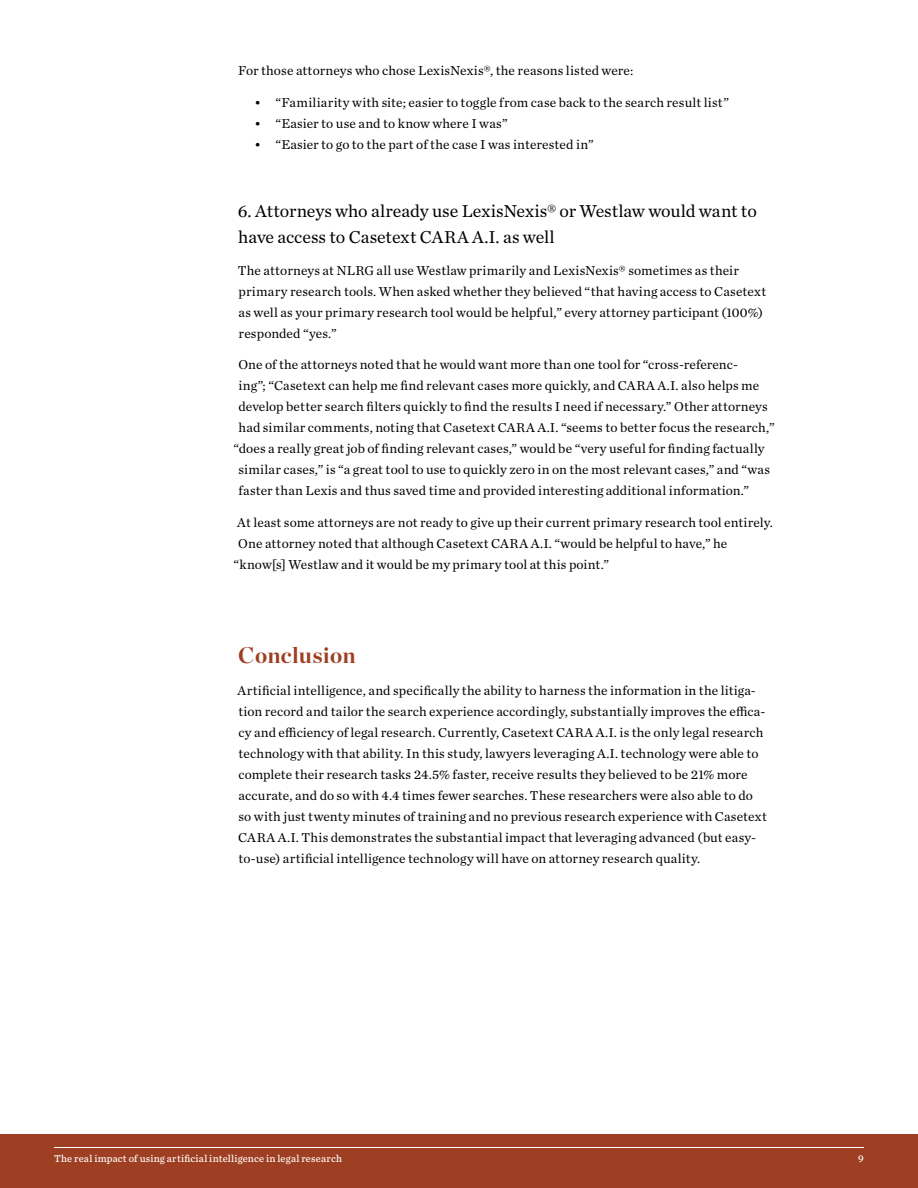
<style>
.page{position:relative;width:918px;height:1188px;background:#fff}
.page>*{position:absolute;margin:0;border:0;box-sizing:border-box;transform-origin:0 0}
.t1{font:700 22.5px "Chronicle Display";letter-spacing:.01em;color:#9e3e22}
.t2{font:18px/26.2px "Chronicle Text G1";color:#000}
.t3{font:13.5px/21px "Chronicle Text G1";letter-spacing:.01em;color:#000}
.t4{font:10.5px "Chronicle Text G4";letter-spacing:.02em;color:#fff}
</style>
<div class="page">
<div style="left:0;top:1134px;width:918px;height:54px;background:#9e3e22"></div>
<hr style="left:54px;top:1147px;width:810px;height:1px;background:#fff">
<p class="t3" style="left:238px;top:59px;width:397px">For those attorneys who chose LexisNexis®, the reasons listed were:</p>
<p class="t3" style="left:254px;top:91px;width:476px">• “Familiarity with site; easier to toggle from case back to the search result list”</p>
<p class="t3" style="left:254px;top:112px;width:255px">• “Easier to use and to know where I was”</p>
<p class="t3" style="left:254px;top:133px;width:341px">• “Easier to go to the part of the case I was interested in”</p>
<h2 class="t2" style="left:238px;top:197px;width:521px">6. Attorneys who already use LexisNexis® or Westlaw would want to have access to Casetext CARA A.I. as well</h2>
<p class="t3" style="left:238px;top:259px;width:530px">The attorneys at NLRG all use Westlaw primarily and LexisNexis® sometimes as their primary research tools. When asked whether they believed “that having access to Casetext as well as your primary research tool would be helpful,” every attorney participant (100%) responded “yes.”</p>
<p class="t3" style="left:238px;top:353px;width:501px">One of the attorneys noted that he would want more than one tool for “cross-referenc-</p>
<p class="t3" style="left:239px;top:374px;width:522px">ing”; “Casetext can help me find relevant cases more quickly, and CARA A.I. also helps me</p>
<p class="t3" style="left:238px;top:395px;width:531px">develop better search filters quickly to find the results I need if necessary.” Other attorneys</p>
<p class="t3" style="left:239px;top:416px;width:538px">had similar comments, noting that Casetext CARA A.I. “seems to better focus the research,”</p>
<p class="t3" style="left:233px;top:437px;width:533px">“does a really great job of finding relevant cases,” would be “very useful for finding factually</p>
<p class="t3" style="left:238px;top:458px;width:533px">similar cases,” is “a great tool to use to quickly zero in on the most relevant cases,” and “was</p>
<p class="t3" style="left:239px;top:479px;width:512px">faster than Lexis and thus saved time and provided interesting additional information.”</p>
<p class="t3" style="left:237px;top:511px;width:537px">At least some attorneys are not ready to give up their current primary research tool entirely.</p>
<p class="t3" style="left:238px;top:532px;width:491px">One attorney noted that although Casetext CARA A.I. “would be helpful to have,” he</p>
<p class="t3" style="left:233px;top:553px;width:377px">“know[s] Westlaw and it would be my primary tool at this point.”</p>
<h1 class="t1" style="left:238px;top:637px;width:119px">Conclusion</h1>
<p class="t3" style="left:237px;top:679px;width:531px">Artificial intelligence, and specifically the ability to harness the information in the litiga&shy;tion record and tailor the search experience accordingly, substantially improves the effica&shy;cy and efficiency of legal research. Currently, Casetext CARA A.I. is the only legal research technology with that ability. In this study, lawyers leveraging A.I. technology were able to complete their research tasks 24.5% faster, receive results they believed to be 21% more accurate, and do so with 4.4 times fewer searches. These researchers were also able to do so with just twenty minutes of training and no previous research experience with Casetext CARA A.I. This demonstrates the substantial impact that leveraging advanced (but easy&shy;to-use) artificial intelligence technology will have on attorney research quality.</p>
<p class="t4" style="left:54px;top:1151px;width:290px">The real impact of using artificial intelligence in legal research</p>
<p class="t4" style="left:858px;top:1151px;width:7px">9</p>
</div>
